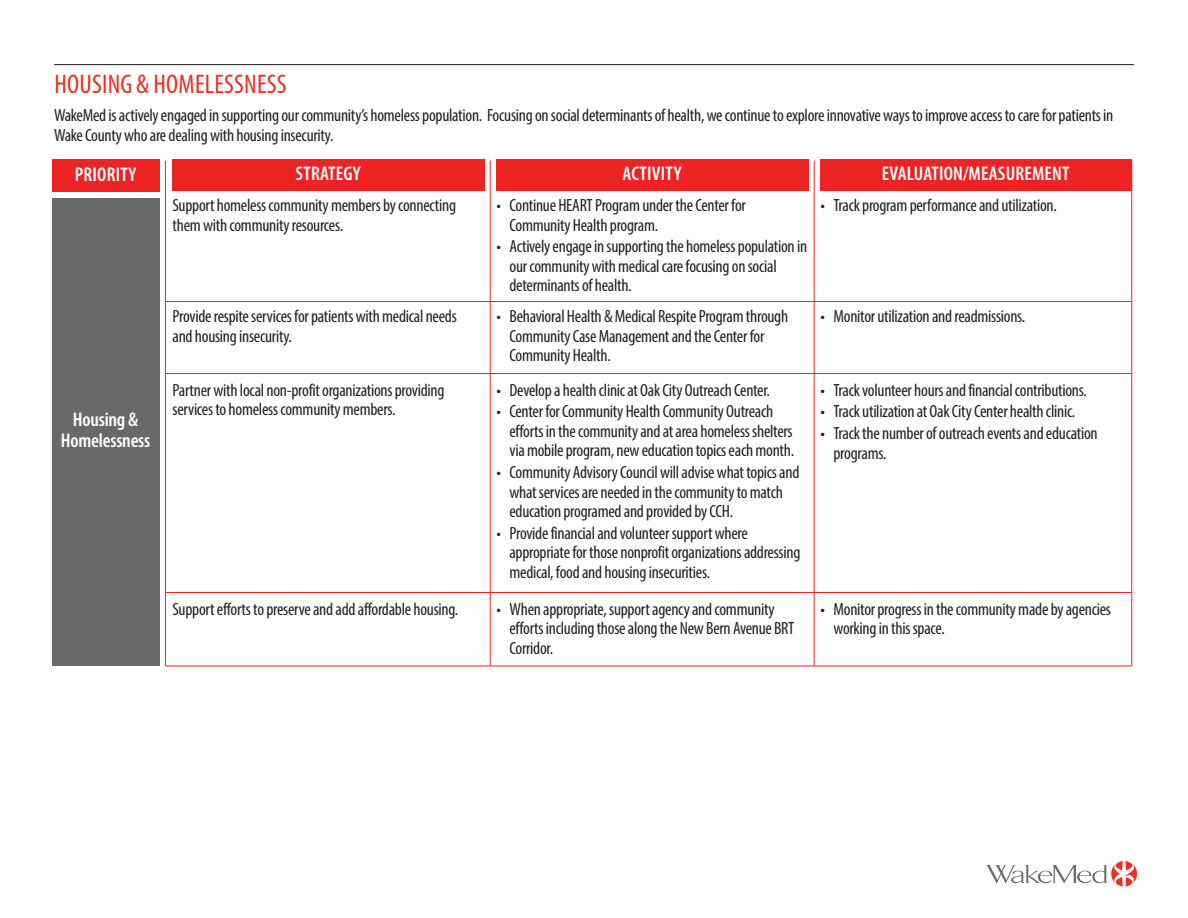
<style>
.page{position:relative;width:1188px;height:918px;background:#fff}
.page>*{position:absolute;margin:0;border:0;box-sizing:border-box;transform-origin:0 0}
.t1{font:condensed 27px "Myriad Pro";letter-spacing:.01em;color:#ee2e22}
.t2{font:600 condensed 19.8px "Myriad Pro";letter-spacing:.01em;color:#fff}
.t3{font:600 condensed 19.8px/21px "Myriad Pro";letter-spacing:-.01em;color:#fff;text-align:center}
.t4{font:condensed 17.7px/19.5px "Myriad Pro";letter-spacing:-.015em;color:#231f20}
</style>
<div class="page">
<svg style="left:986px;top:861px;width:151px;height:26px"></svg>
<hr style="left:165px;top:301px;width:967px;height:1px;background:#ee2323">
<hr style="left:165px;top:373px;width:967px;height:1px;background:#ee2323">
<hr style="left:165px;top:161px;width:1px;height:505px;background:#ee2323">
<hr style="left:1131px;top:161px;width:1px;height:505px;background:#ee2323">
<hr style="left:490px;top:161px;width:1px;height:505px;background:#ee2323">
<hr style="left:814px;top:161px;width:1px;height:505px;background:#ee2323">
<div style="left:52px;top:160px;width:108px;height:32px;background:#ee2323"></div>
<div style="left:172px;top:160px;width:313px;height:31px;background:#ee2323"></div>
<div style="left:496px;top:160px;width:313px;height:31px;background:#ee2323"></div>
<div style="left:820px;top:160px;width:312px;height:31px;background:#ee2323"></div>
<hr style="left:165px;top:592px;width:967px;height:1px;background:#ee2323">
<hr style="left:165px;top:666px;width:967px;height:1px;background:#ee2323">
<div style="left:52px;top:198px;width:108px;height:468px;background:#69696c"></div>
<hr style="left:54px;top:64px;width:1080px;height:1px;background:#231f20">
<h1 class="t1" style="left:54px;top:75px;width:234px">HOUSING &amp; HOMELESSNESS</h1>
<p class="t4" style="left:54px;top:107px;width:1061px">WakeMed is actively engaged in supporting our community’s homeless population. Focusing on social determinants of health, we continue to explore innovative ways to improve access to care for patients in<br>Wake County who are dealing with housing insecurity.</p>
<p class="t2" style="left:75px;top:167px;width:63px">PRIORITY</p>
<p class="t2" style="left:296px;top:167px;width:67px">STRATEGY</p>
<p class="t4" style="left:173px;top:197px;width:285px">Support homeless community members by connecting them with community resources.</p>
<p class="t2" style="left:623px;top:167px;width:61px">ACTIVITY</p>
<p class="t4" style="left:509px;top:197px;width:238px;text-indent:-13px">• Continue HEART Program under the Center for<br>Community Health program.</p>
<p class="t4" style="left:509px;top:238px;width:299px;text-indent:-13px">• Actively engage in supporting the homeless population in our community with medical care focusing on social determinants of health.</p>
<p class="t2" style="left:882px;top:167px;width:190px">EVALUATION/MEASUREMENT</p>
<p class="t4" style="left:821px;top:197px;width:238px">• Track program performance and utilization.</p>
<p class="t3" style="left:61px;top:411px;width:91px">Housing &amp;<br>Homelessness</p>
<p class="t4" style="left:173px;top:308px;width:286px">Provide respite services for patients with medical needs and housing insecurity.</p>
<p class="t4" style="left:509px;top:308px;width:280px;text-indent:-13px">• Behavioral Health &amp; Medical Respite Program through<br>Community Case Management and the Center for<br>Community Health.</p>
<p class="t4" style="left:821px;top:308px;width:206px">• Monitor utilization and readmissions.</p>
<p class="t4" style="left:173px;top:382px;width:273px">Partner with local non-profit organizations providing services to homeless community members.</p>
<p class="t4" style="left:497px;top:382px;width:275px">• Develop a health clinic at Oak City Outreach Center.</p>
<p class="t4" style="left:821px;top:382px;width:268px">• Track volunteer hours and financial contributions.</p>
<p class="t4" style="left:821px;top:403px;width:256px">• Track utilization at Oak City Center health clinic.</p>
<p class="t4" style="left:833px;top:425px;width:266px;text-indent:-13px">• Track the number of outreach events and education programs.</p>
<p class="t4" style="left:509px;top:403px;width:286px;text-indent:-13px">• Center for Community Health Community Outreach efforts in the community and at area homeless shelters via mobile program, new education topics each month.</p>
<p class="t4" style="left:509px;top:464px;width:291px;text-indent:-13px">• Community Advisory Council will advise what topics and what services are needed in the community to match education programed and provided by CCH.</p>
<p class="t4" style="left:509px;top:525px;width:292px;text-indent:-13px">• Provide financial and volunteer support where appropriate for those nonprofit organizations addressing medical, food and housing insecurities.</p>
<p class="t4" style="left:173px;top:601px;width:287px">Support efforts to preserve and add affordable housing.</p>
<p class="t4" style="left:509px;top:601px;width:286px;text-indent:-13px">• When appropriate, support agency and community efforts including those along the New Bern Avenue BRT<br>Corridor.</p>
<p class="t4" style="left:833px;top:601px;width:279px;text-indent:-13px">• Monitor progress in the community made by agencies working in this space.</p>
</div>
